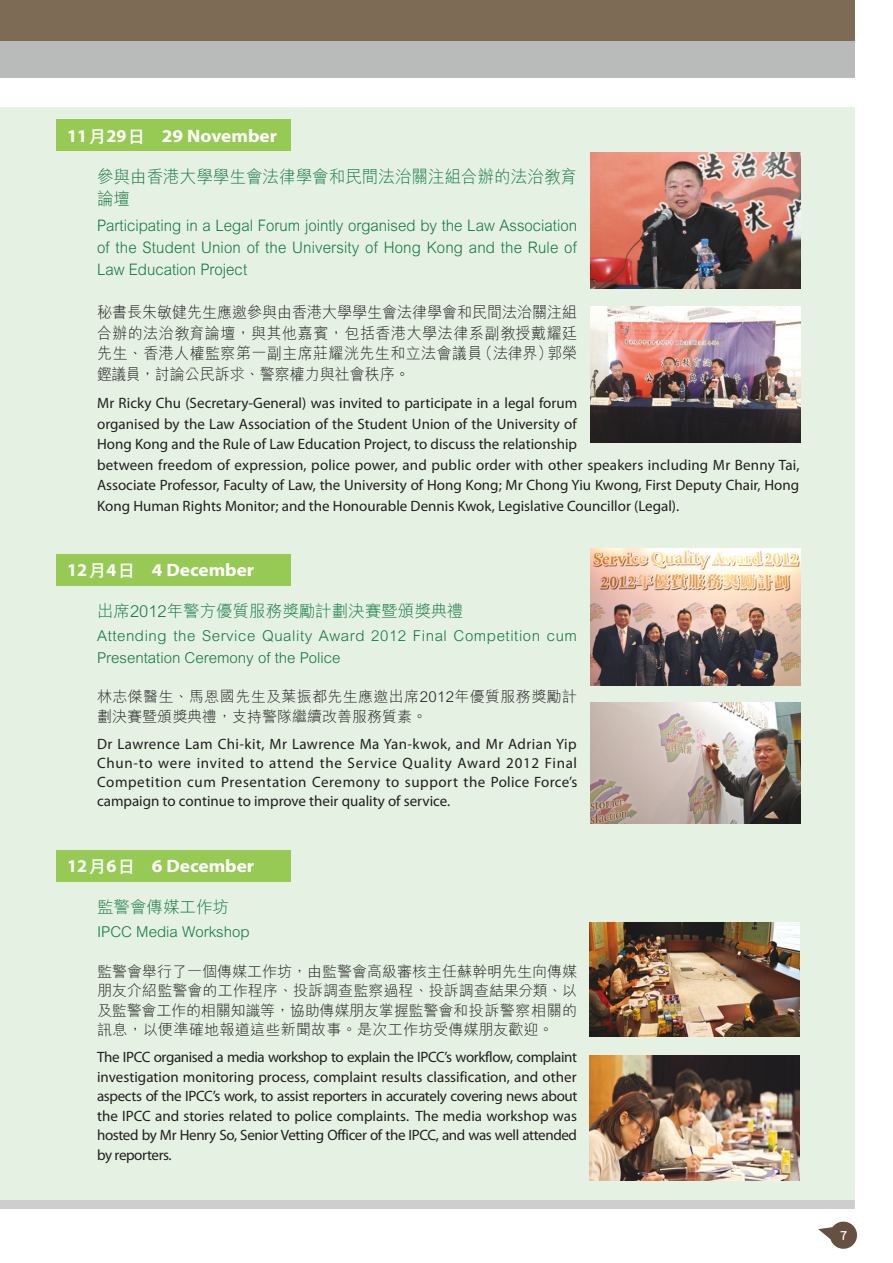
<style>
.page{position:relative;width:893px;height:1263px;background:#fff}
.page>*{position:absolute;margin:0;border:0;box-sizing:border-box;transform-origin:0 0}
.t1{font:700 18px "Myriad Pro";color:#fff}
.t2{font:300 17.4px/22.2px "M Hei";letter-spacing:.005em;color:#157843;scale:.95 1}
.t3{font:300 16.5px "M Hei";color:#157843}
.t4{font:300 15.9px/22.2px "M Hei";letter-spacing:.01em;color:#157843;text-align:justify;scale:.95 1}
.t5{font:300 15.9px/20.7px "M Hei";letter-spacing:.03em;color:#231f20;text-align:justify;scale:.95 1}
.t6{font:15px/19.5px "Myriad Pro";color:#231f20;text-align:justify}
.t7{font:300 15px/19.5px "M Hei";letter-spacing:.02em;color:#231f20}
.t8{font:300 15px/21.8px "M Hei";letter-spacing:.04em;color:#157843}
.t9{font:300 15px "M Hei";color:#157843}
.t10{font:12px "Li Hei Pro";color:#fff}
.s1{font-family:"C Hei 2"}
</style>
<div class="page">
<svg style="left:818px;top:1221px;width:39px;height:28px"></svg>
<div style="left:0;top:0;width:855px;height:41px;background:#7e6b56"></div>
<div style="left:0;top:41px;width:855px;height:37px;background:#b9baba"></div>
<div style="left:0;top:107px;width:855px;height:1097px;background:#e4f1e3"></div>
<div style="left:0;top:1200px;width:855px;height:8px;background:#cecece"></div>
<div style="left:56px;top:120px;width:235px;height:31px;background:#97ca55"></div>
<div style="left:56px;top:554px;width:235px;height:31px;background:#97ca55"></div>
<div style="left:56px;top:850px;width:235px;height:31px;background:#97ca55"></div>
<img style="left:591px;top:307px;width:209px;height:136px">
<img style="left:591px;top:152px;width:209px;height:136px">
<img style="left:590px;top:702px;width:210px;height:122px">
<img style="left:590px;top:549px;width:210px;height:137px">
<img style="left:590px;top:922px;width:210px;height:115px">
<img style="left:590px;top:1055px;width:210px;height:126px">
<p class="t1" style="left:67px;top:126px;width:211px">11<span class="s1">月</span>29<span class="s1">日</span> 29 November</p>
<p class="t2" style="left:97px;top:166px;width:507px">參與由香港大學學生會法律學會和民間法治關注組合辦的法治教育論壇</p>
<p class="t4" style="left:97px;top:214px;width:507px">Participating in a Legal Forum jointly organised by the Law Association of the Student Union of the University of Hong Kong and the Rule of Law Education Project</p>
<p class="t5" style="left:97px;top:302px;width:507px">秘書長朱敏健先生應邀參與由香港大學學生會法律學會和民間法治關注組合辦的法治教育論壇，與其他嘉賓，包括香港大學法律系副教授戴耀廷先生、香港人權監察第一副主席莊耀洸先生和立法會議員（法律界）郭榮鏗議員，討論公民訴求、警察權力與社會秩序。</p>
<p class="t6" style="left:97px;top:393px;width:482px;line-height:20.7px">Mr Ricky Chu (Secretary-General) was invited to participate in a legal forum organised by the Law Association of the Student Union of the University of Hong Kong and the Rule of Law Education Project, to discuss the relationship</p>
<p class="t6" style="left:97px;top:455px;width:704px;line-height:20.7px">between freedom of expression, police power, and public order with other speakers including Mr Benny Tai, Associate Professor, Faculty of Law, the University of Hong Kong; Mr Chong Yiu Kwong, First Deputy Chair, Hong Kong Human Rights Monitor; and the Honourable Dennis Kwok, Legislative Councillor (Legal).</p>
<p class="t1" style="left:67px;top:560px;width:188px">12<span class="s1">月</span>4<span class="s1">日</span> 4 December</p>
<p class="t3" style="left:97px;top:602px;width:368px">出席2012年警方優質服務獎勵計劃決賽暨頒獎典禮</p>
<p class="t8" style="left:97px;top:625px;width:482px">Attending the Service Quality Award 2012 Final Competition cum<br>Presentation Ceremony of the Police</p>
<p class="t7" style="left:97px;top:688px;width:481px">林志傑醫生、馬恩國先生及葉振都先生應邀出席2012年優質服務獎勵計劃決賽暨頒獎典禮，支持警隊繼續改善服務質素。</p>
<p class="t6" style="left:97px;top:735px;width:482px;line-height:19px">Dr Lawrence Lam Chi-kit, Mr Lawrence Ma Yan-kwok, and Mr Adrian Yip Chun-to were invited to attend the Service Quality Award 2012 Final Competition cum Presentation Ceremony to support the Police Force’s campaign to continue to improve their quality of service.</p>
<p class="t1" style="left:67px;top:856px;width:188px">12<span class="s1">月</span>6<span class="s1">日</span> 6 December</p>
<p class="t3" style="left:97px;top:898px;width:133px">監警會傳媒工作坊</p>
<p class="t9" style="left:97px;top:924px;width:154px">IPCC Media Workshop</p>
<p class="t7" style="left:97px;top:962px;width:482px;text-align:justify">監警會舉行了一個傳媒工作坊，由監警會高級審核主任蘇幹明先生向傳媒朋友介紹監警會的工作程序、投訴調查監察過程、投訴調查結果分類、以及監警會工作的相關知識等，協助傳媒朋友掌握監警會和投訴警察相關的訊息，以便準確地報道這些新聞故事。是次工作坊受傳媒朋友歡迎。</p>
<p class="t6" style="left:97px;top:1048px;width:482px">The IPCC organised a media workshop to explain the IPCC’s workflow, complaint investigation monitoring process, complaint results classification, and other aspects of the IPCC’s work, to assist reporters in accurately covering news about the IPCC and stories related to police complaints. The media workshop was hosted by Mr Henry So, Senior Vetting Officer of the IPCC, and was well attended by reporters.</p>
<p class="t10" style="left:840px;top:1229px;width:9px">7</p>
</div>
